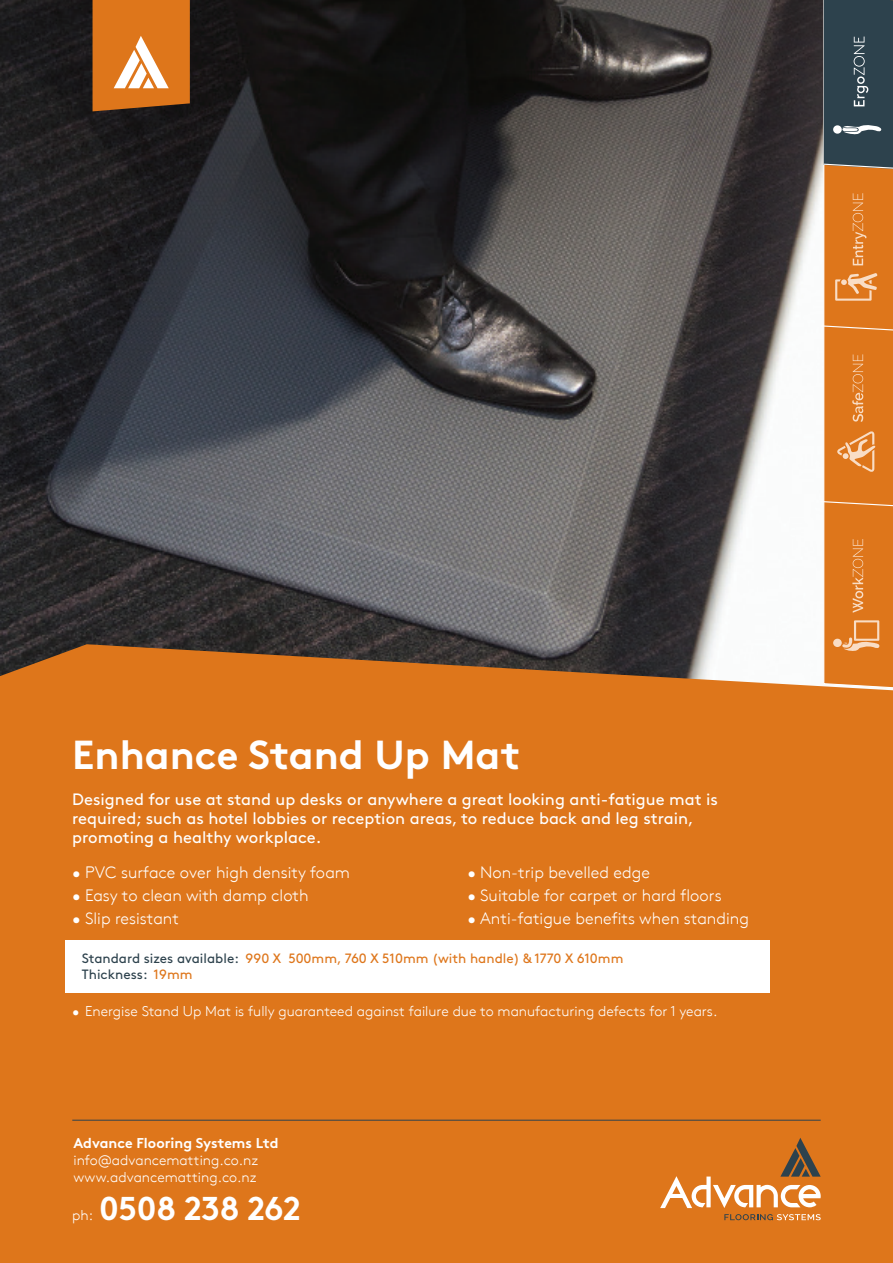
<style>
.page{position:relative;width:893px;height:1263px;background:#fff}
.page>*{position:absolute;margin:0;border:0;box-sizing:border-box;transform-origin:0 0}
.product_heading{font:700 40.5px "Brown";color:#fff}
.t1{font:700 33px "Brown";letter-spacing:-.015em;color:#fff}
.Paragraph_Style_1{font:16.5px/18.8px "Brown";color:#fff}
.BULLETS_copy{font:300 16.5px "Brown";color:#fff}
.BULLETS_copy-2{font:300 14.25px "Brown";color:#fff}
.t2{font:700 14.25px "Brown";color:#fff}
.Paragraph_Style_1-2{font:13.5px "Brown";color:#de761b}
.Paragraph_Style_1-3{font:13.5px "Brown";color:#2d424d}
.s1{color:#2d424d}
.s2{color:#de761b}
</style>
<div class="page">
<img style="left:0;top:0;width:823px;height:644px">
<div style="left:0;top:644px;width:893px;height:619px;background:#de761b"></div>
<div style="left:823px;top:170px;width:70px;height:520px;background:#de761b"></div>
<svg style="left:819px;top:500px;width:74px;height:7px"></svg>
<svg style="left:93px;top:0;width:97px;height:111px;background:#da8133"></svg>
<svg style="left:724px;top:1214px;width:97px;height:6px"></svg>
<svg style="left:660px;top:1138px;width:161px;height:70px;background:#d8873f"></svg>
<hr style="left:72px;top:1120px;width:749px;height:1px;background:#2d424d">
<div style="left:65px;top:940px;width:705px;height:52px;background:#fff"></div>
<svg style="left:852px;top:354px;width:11px;height:68px"></svg>
<svg style="left:837px;top:431px;width:38px;height:41px;background:#e5934c"></svg>
<svg style="left:853px;top:193px;width:13px;height:72px"></svg>
<svg style="left:835px;top:273px;width:42px;height:28px"></svg>
<svg style="left:852px;top:539px;width:11px;height:74px"></svg>
<svg style="left:842px;top:620px;width:38px;height:32px"></svg>
<div style="left:833px;top:639px;width:9px;height:8px;background:#f9ddc5;border-radius:50%"></div>
<svg style="left:819px;top:325px;width:74px;height:7px"></svg>
<svg style="left:822px;top:0;width:71px;height:170px;background:#3b4d55"></svg>
<p class="product_heading" style="left:72px;top:722px;width:450px">Enhance Stand Up Mat</p>
<p class="Paragraph_Style_1" style="left:72px;top:788px;width:647px">Designed for use at stand up desks or anywhere a great looking anti-fatigue mat is</p>
<p class="Paragraph_Style_1" style="left:72px;top:807px;width:623px">required; such as hotel lobbies or reception areas, to reduce back and leg strain, promoting a healthy workplace.</p>
<p class="BULLETS_copy" style="left:72px;top:860px;width:279px">• PVC surface over high density foam</p>
<p class="BULLETS_copy" style="left:72px;top:883px;width:238px">• Easy to clean with damp cloth</p>
<p class="BULLETS_copy" style="left:72px;top:906px;width:108px">• Slip resistant</p>
<p class="BULLETS_copy" style="left:467px;top:860px;width:184px">• Non-trip bevelled edge</p>
<p class="BULLETS_copy" style="left:467px;top:883px;width:256px">• Suitable for carpet or hard floors</p>
<p class="BULLETS_copy" style="left:467px;top:906px;width:283px">• Anti-fatigue benefits when standing</p>
<p class="Paragraph_Style_1-2" style="left:82px;top:948px;width:543px"><span class="s1">Standard sizes available:</span> 990 X 500mm, 760 X 510mm (with handle) &amp; 1770 X 610mm</p>
<p class="Paragraph_Style_1-3" style="left:82px;top:964px;width:112px">Thickness: <span class="s2">19mm</span></p>
<p class="BULLETS_copy-2" style="left:72px;top:1000px;width:646px">• Energise Stand Up Mat is fully guaranteed against failure due to manufacturing defects for 1 years.</p>
<p class="t2" style="left:73px;top:1131px;width:207px">Advance Flooring Systems Ltd</p>
<p class="BULLETS_copy-2" style="left:73px;top:1149px;width:186px">info@advancematting.co.nz</p>
<p class="BULLETS_copy-2" style="left:73px;top:1167px;width:185px">www.advancematting.co.nz</p>
<p class="BULLETS_copy-2" style="left:72px;top:1205px;width:22px">ph:</p>
<p class="t1" style="left:99px;top:1182px;width:203px">0508 238 262</p>
</div>
